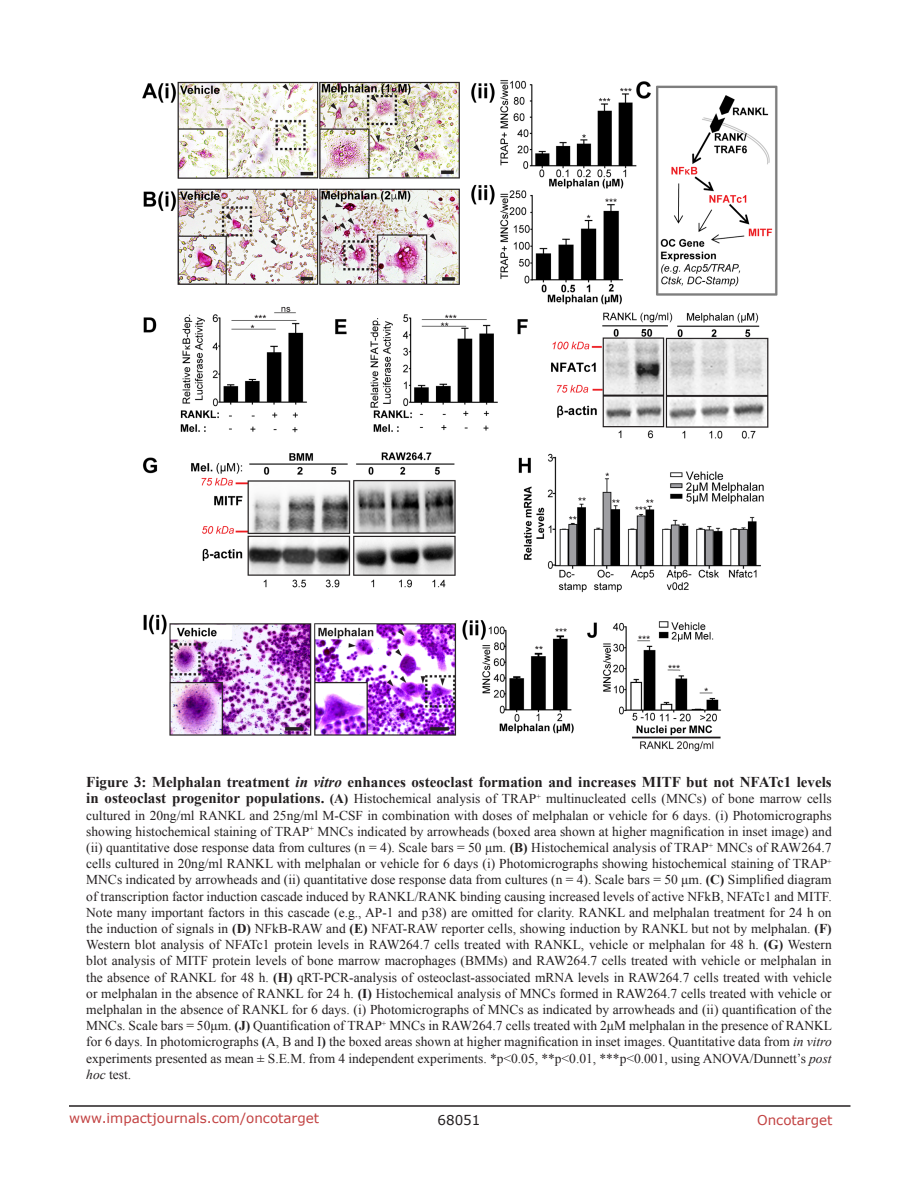
<style>
.page{position:relative;width:918px;height:1188px;background:#fff}
.page>*{position:absolute;margin:0;border:0;box-sizing:border-box;transform-origin:0 0}
.figuretext{font:700 15px "Times New Roman";color:#231f20}
.figuretext-2{font:13.5px/16.2px "Times New Roman";color:#231f20;text-align:justify}
.t1{font:13.5px "Verdana";color:#c24141}
.t2{font:13.5px "Verdana";color:#231f20}
.s1{font-style:italic}
.s2{font-weight:700;font-size:15px}
.s3{font-weight:700}
</style>
<div class="page">
<hr style="left:69px;top:1105px;width:781px;height:2px;background:#231f20">
<img style="left:142px;top:80px;width:636px;height:672px">
<p class="figuretext" style="left:86px;top:772px;width:747px">Figure 3: Melphalan treatment <span class="s1">in vitro</span> enhances osteoclast formation and increases MITF but not NFATc1 levels</p>
<p class="figuretext-2" style="left:86px;top:791px;width:747px"><span class="s2">in osteoclast progenitor populations.</span> <span class="s3">(A)</span> Histochemical analysis of TRAP<sup>+</sup> multinucleated cells (MNCs) of bone marrow cells cultured in 20ng/ml RANKL and 25ng/ml M-CSF in combination with doses of melphalan or vehicle for 6 days. (i) Photomicrographs showing histochemical staining of TRAP<sup>+</sup> MNCs indicated by arrowheads (boxed area shown at higher magnification in inset image) and (ii) quantitative dose response data from cultures (n = 4). Scale bars = 50 μm. <span class="s3">(B)</span> Histochemical analysis of TRAP<sup>+</sup> MNCs of RAW264.7 cells cultured in 20ng/ml RANKL with melphalan or vehicle for 6 days (i) Photomicrographs showing histochemical staining of TRAP<sup>+ </sup>MNCs indicated by arrowheads and (ii) quantitative dose response data from cultures (n = 4). Scale bars = 50 μm. <span class="s3">(C)</span> Simplified diagram of transcription factor induction cascade induced by RANKL/RANK binding causing increased levels of active NFkB, NFATc1 and MITF.<br>Note many important factors in this cascade (e.g., AP-1 and p38) are omitted for clarity. RANKL and melphalan treatment for 24 h on the induction of signals in <span class="s3">(D)</span> NFkB-RAW and <span class="s3">(E)</span> NFAT-RAW reporter cells, showing induction by RANKL but not by melphalan. <span class="s3">(F)<br></span>Western blot analysis of NFATc1 protein levels in RAW264.7 cells treated with RANKL, vehicle or melphalan for 48 h. <span class="s3">(G)</span> Western blot analysis of MITF protein levels of bone marrow macrophages (BMMs) and RAW264.7 cells treated with vehicle or melphalan in the absence of RANKL for 48 h. <span class="s3">(H)</span> qRT-PCR-analysis of osteoclast-associated mRNA levels in RAW264.7 cells treated with vehicle or melphalan in the absence of RANKL for 24 h. <span class="s3">(I)</span> Histochemical analysis of MNCs formed in RAW264.7 cells treated with vehicle or melphalan in the absence of RANKL for 6 days. (i) Photomicrographs of MNCs as indicated by arrowheads and (ii) quantification of the MNCs. Scale bars = 50μm. <span class="s3">(J)</span> Quantification of TRAP<sup>+</sup> MNCs in RAW264.7 cells treated with 2μM melphalan in the presence of RANKL for 6 days. In photomicrographs <span class="s3">(</span>A, B and I<span class="s3">)</span> the boxed areas shown at higher magnification in inset images. Quantitative data from <span class="s1">in vitro </span>experiments presented as mean ± S.E.M. from 4 independent experiments. *p&lt;0.05, **p&lt;0.01, ***p&lt;0.001, using ANOVA/Dunnett’s <span class="s1">post hoc</span> test.</p>
<p class="t1" style="left:69px;top:1109px;width:252px">www.impactjournals.com/oncotarget</p>
<p class="t2" style="left:438px;top:1111px;width:44px">68051</p>
<p class="t1" style="left:757px;top:1111px;width:77px">Oncotarget</p>
</div>
